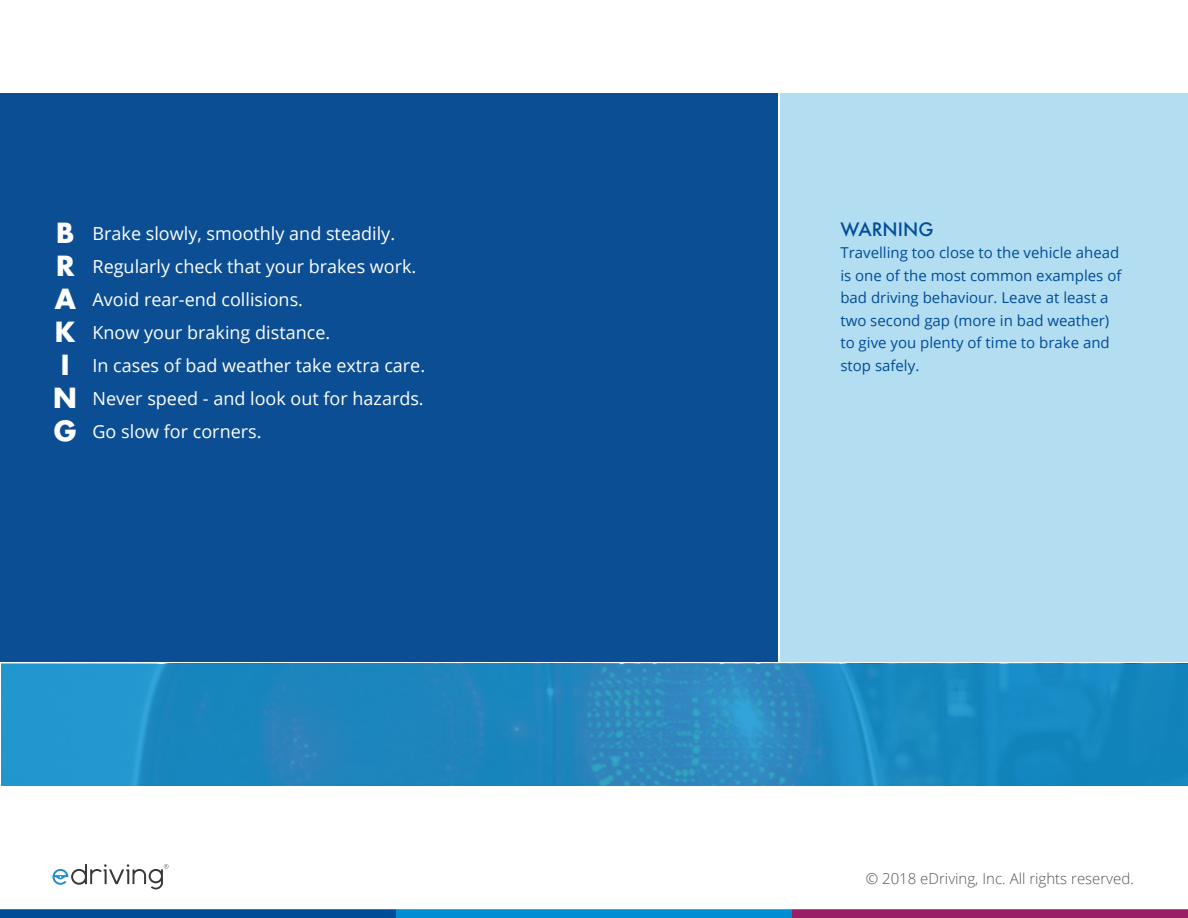
<style>
.page{position:relative;width:1188px;height:918px;background:#fff}
.page>*{position:absolute;margin:0;border:0;box-sizing:border-box;transform-origin:0 0}
.t1{font:700 27px "Futura LT";color:#fff}
.t2{font:18px "Open Sans";color:#fff}
.t3{font:500 18px "Futura";color:#004c97}
.t4{font:15px/22.5px "Open Sans";color:#004c97}
.t5{font:300 15px "Open Sans";color:#545555}
</style>
<div class="page">
<div style="left:0;top:909px;width:396px;height:9px;background:#004c97"></div>
<div style="left:396px;top:909px;width:396px;height:9px;background:#008ed3"></div>
<div style="left:792px;top:909px;width:396px;height:9px;background:#991e66"></div>
<div style="left:0;top:93px;width:778px;height:568px;background:#0b4e94"></div>
<div style="left:780px;top:93px;width:407px;height:568px;background:#b3ddf1"></div>
<svg style="left:52px;top:864px;width:117px;height:25px"></svg>
<svg style="left:1px;top:664px;width:1187px;height:121px;background:#1f89c1"></svg>
<p class="t1" style="left:56px;top:214px;width:20px">B</p>
<p class="t1" style="left:56px;top:247px;width:20px">R</p>
<p class="t1" style="left:55px;top:280px;width:23px">A</p>
<p class="t1" style="left:55px;top:313px;width:22px">K</p>
<p class="t1" style="left:61px;top:346px;width:10px">I</p>
<p class="t1" style="left:53px;top:379px;width:25px">N</p>
<p class="t1" style="left:54px;top:412px;width:24px">G</p>
<p class="t2" style="left:93px;top:221px;width:304px">Brake slowly, smoothly and steadily.</p>
<p class="t2" style="left:93px;top:254px;width:325px">Regularly check that your brakes work.</p>
<p class="t2" style="left:93px;top:287px;width:212px">Avoid rear-end collisions.</p>
<p class="t2" style="left:93px;top:320px;width:239px">Know your braking distance.</p>
<p class="t2" style="left:93px;top:353px;width:334px">In cases of bad weather take extra care.</p>
<p class="t2" style="left:93px;top:386px;width:333px">Never speed - and look out for hazards.</p>
<p class="t2" style="left:93px;top:419px;width:171px">Go slow for corners.</p>
<p class="t3" style="left:840px;top:217px;width:95px">WARNING</p>
<p class="t4" style="left:840px;top:241px;width:283px">Travelling too close to the vehicle ahead is one of the most common examples of bad driving behaviour. Leave at least a two second gap (more in bad weather) to give you plenty of time to brake and stop safely.</p>
<p class="t5" style="left:866px;top:868px;width:270px">© 2018 eDriving, Inc. All rights reserved.</p>
</div>
